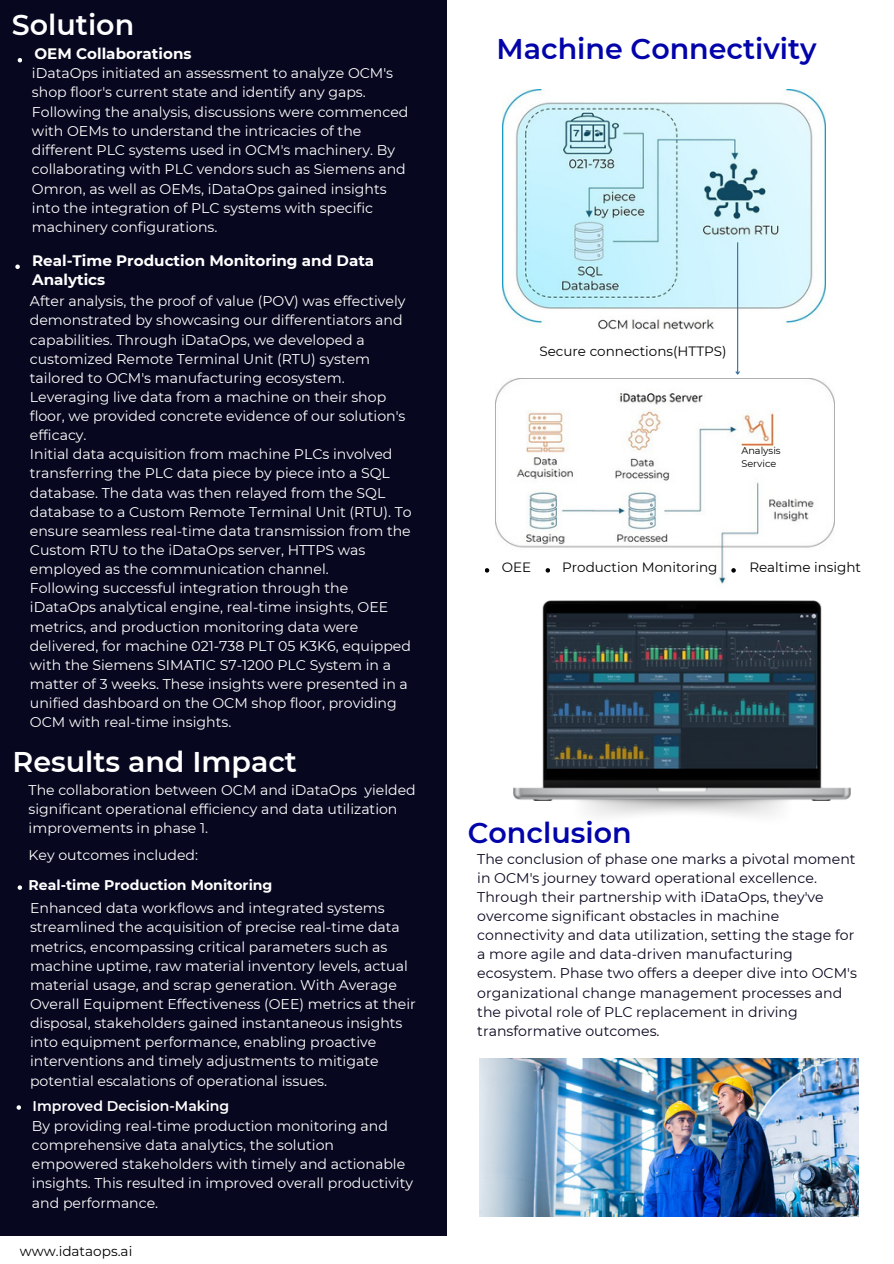
<style>
.page{position:relative;width:894px;height:1264px;background:#fff}
.page>*{position:absolute;margin:0;border:0;box-sizing:border-box;transform-origin:0 0}
.t1{font:600 28.5px "Montserrat";color:#0204aa}
.t2{font:600 28.5px "Montserrat";color:#fff}
.t3{font:700 15.15px/19.2px "Montserrat";color:#fff}
.t4{font:14.1px/19.2px "Montserrat";color:#fff}
.t5{font:14.1px/19.2px "Montserrat";color:#07071f}
.t6{font:700 14.1px/29.2px "Montserrat";color:#fff}
.t7{font:13.65px "Montserrat";color:#000}
.t8{font:13.5px "Montserrat";color:#000}
.t9{font:9.75px/12.3px "Montserrat";color:#000}
.s1{font-weight:400}
.s2{font-weight:600}
</style>
<div class="page">
<img style="left:479px;top:1058px;width:379px;height:158px">
<div style="left:0;top:0;width:446px;height:1235px;background:#07071f"></div>
<img style="left:513px;top:600px;width:337px;height:200px">
<svg style="left:15px;top:264px;width:5px;height:5px"></svg>
<svg style="left:18px;top:58px;width:4px;height:4px"></svg>
<img style="left:502px;top:89px;width:323px;height:249px">
<img style="left:495px;top:379px;width:339px;height:205px">
<svg style="left:17px;top:1105px;width:4px;height:4px"></svg>
<svg style="left:18px;top:885px;width:4px;height:4px"></svg>
<svg style="left:485px;top:568px;width:4px;height:4px"></svg>
<svg style="left:545px;top:568px;width:5px;height:4px"></svg>
<svg style="left:731px;top:568px;width:4px;height:4px"></svg>
<hr style="left:736px;top:242px;width:2px;height:132px;background:#32679f">
<svg style="left:735px;top:370px;width:5px;height:5px"></svg>
<h3 class="t2" style="left:12px;top:7px;width:124px">Solution</h3>
<h1 class="t3" style="left:34px;top:44px;width:158px">OEM Collaborations</h1>
<h3 class="t1" style="left:496px;top:31px;width:321px">Machine Connectivity</h3>
<h1 class="t4" style="left:32px;top:63px;width:378px">iDataOps initiated an assessment to analyze OCM's shop floor's current state and identify any gaps.<br>Following the analysis, discussions were commenced with OEMs to understand the intricacies of the different PLC systems used in OCM's machinery. By collaborating with PLC vendors such as Siemens and Omron, as well as OEMs, iDataOps gained insights into the integration of PLC systems with specific machinery configurations.</h1>
<h1 class="t3" style="left:32px;top:251px;width:343px">Real-Time Production Monitoring and Data<br>Analytics</h1>
<h1 class="t4" style="left:30px;top:291px;width:383px">After analysis, the proof of value (POV) was effectively demonstrated by showcasing our differentiators and capabilities. Through iDataOps, we developed a customized Remote Terminal Unit (RTU) system tailored to OCM's manufacturing ecosystem.<br>Leveraging live data from a machine on their shop floor, we provided concrete evidence of our solution's efficacy.<br>Initial data acquisition from machine PLCs involved transferring the PLC data piece by piece into a SQL database. The data was then relayed from the SQL database to a Custom Remote Terminal Unit (RTU). To ensure seamless real-time data transmission from the Custom RTU to the iDataOps server, HTTPS was employed as the communication channel.<br>Following successful integration through the iDataOps analytical engine, real-time insights, OEE metrics, and production monitoring data were delivered, for machine 021-738 PLT 05 K3K6, equipped with the Siemens SIMATIC S7-1200 PLC System in a matter of 3 weeks. These insights were presented in a unified dashboard on the OCM shop floor, providing OCM with real-time insights.</h1>
<h5 class="t8" style="left:539px;top:343px;width:189px">Secure connections(HTTPS)</h5>
<p class="t9" style="left:741px;top:445px;width:41px">Analysis<br>Service</p>
<p class="t8" style="left:501px;top:559px;width:31px">OEE</p>
<h4 class="t8" style="left:562px;top:559px;width:157px">Production Monitoring</h4>
<h5 class="t8" style="left:749px;top:559px;width:113px">Realtime insight</h5>
<h1 class="t2" style="left:13px;top:744px;width:286px">Results and Impact</h1>
<h1 class="t4" style="left:29px;top:780px;width:388px">The collaboration between OCM and iDataOps yielded significant operational efficiency and data utilization improvements in phase 1.</h1>
<h1 class="t6" style="left:29px;top:840px;width:245px"><span class="s1">Key outcomes included:<br></span>Real-time Production Monitoring</h1>
<h1 class="t4" style="left:30px;top:898px;width:387px">Enhanced data workflows and integrated systems streamlined the acquisition of precise real-time data metrics, encompassing critical parameters such as machine uptime, raw material inventory levels, actual material usage, and scrap generation. With Average Overall Equipment Effectiveness (OEE) metrics at their disposal, stakeholders gained instantaneous insights into equipment performance, enabling proactive interventions and timely adjustments to mitigate potential escalations of operational issues.</h1>
<h1 class="t4" style="left:32px;top:1096px;width:382px"><span class="s2">Improved Decision-Making<br></span>By providing real-time production monitoring and comprehensive data analytics, the solution empowered stakeholders with timely and actionable insights. This resulted in improved overall productivity and performance.</h1>
<p class="t7" style="left:20px;top:1241px;width:114px">www.idataops.ai</p>
<h3 class="t1" style="left:467px;top:815px;width:165px">Conclusion</h3>
<h5 class="t5" style="left:477px;top:848px;width:381px">The conclusion of phase one marks a pivotal moment in OCM's journey toward operational excellence.<br>Through their partnership with iDataOps, they've overcome significant obstacles in machine connectivity and data utilization, setting the stage for a more agile and data-driven manufacturing ecosystem. Phase two offers a deeper dive into OCM's organizational change management processes and the pivotal role of PLC replacement in driving transformative outcomes.</h5>
</div>
